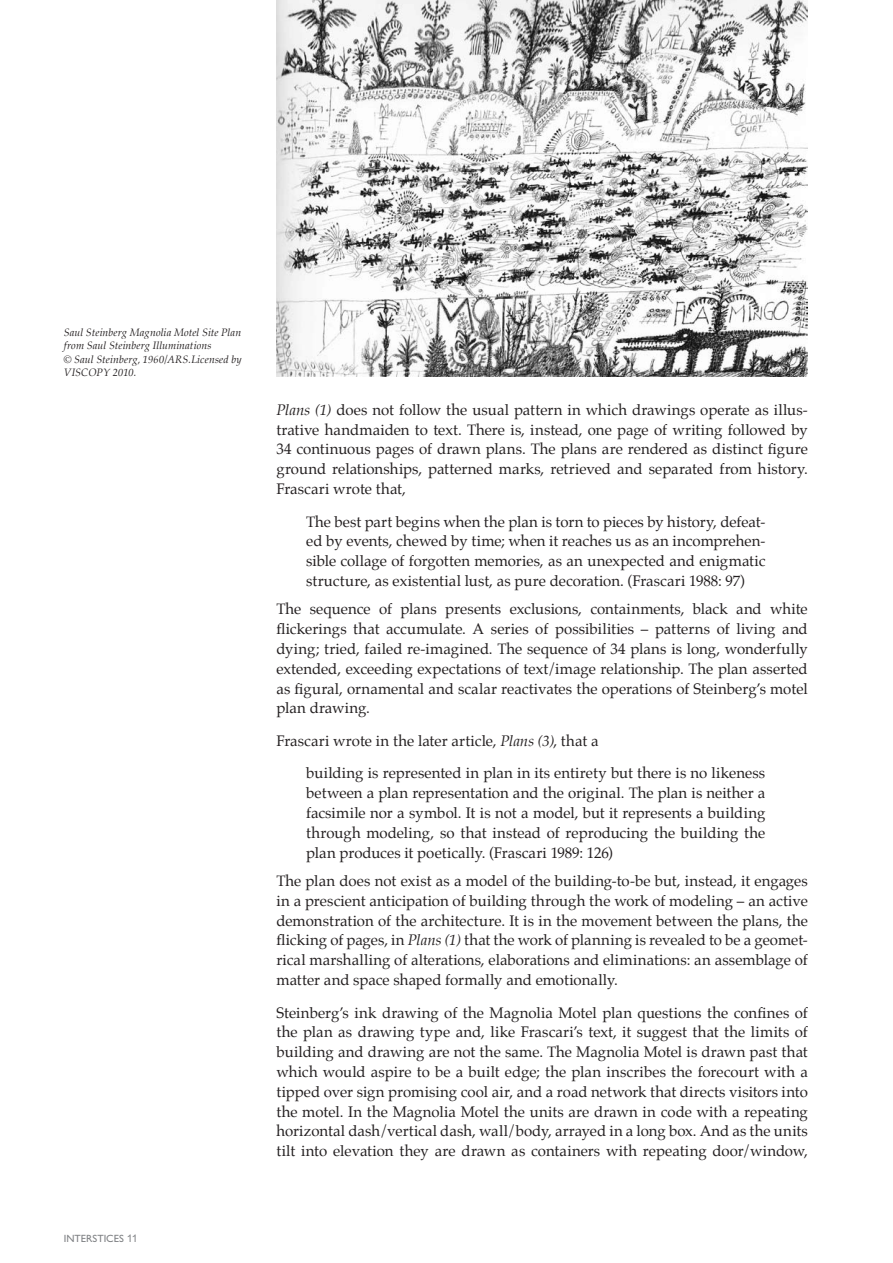
<style>
.page{position:relative;width:893px;height:1263px;background:#fff}
.page>*{position:absolute;margin:0;border:0;box-sizing:border-box;transform-origin:0 0}
.t1{font:15px/19.8px "Palatino";letter-spacing:.005em;color:#231f20;text-align:justify}
.t2{font:italic 10.5px/13.5px "Palatino";letter-spacing:.01em;color:#231f20}
.t3{font:10.5px "Gill Sans Std";color:#808285}
.s1{font-family:"Arial"}
.s2{font-style:italic}
</style>
<div class="page">
<img style="left:276px;top:0;width:532px;height:376px">
<p class="t2" style="left:64px;top:325px;width:179px">Saul Steinberg Magnolia Motel Site Plan from Saul Steinberg Illuminations<br>© Saul Steinberg, 1960/ARS.Licensed by<br>VISCOPY 2010.</p>
<p class="t3" style="left:64px;top:1232px;width:75px">INTERSTICES <span class="s1">11</span></p>
<p class="t1" style="left:276px;top:400px;width:533px"><span class="s2">Plans (1)</span> does not follow the usual pattern in which drawings operate as illus&shy;trative handmaiden to text. There is, instead, one page of writing followed by 34 continuous pages of drawn plans. The plans are rendered as distinct figure ground relationships, patterned marks, retrieved and separated from history.<br>Frascari wrote that,</p>
<p class="t1" style="left:306px;top:511px;width:461px">The best part begins when the plan is torn to pieces by history, defeat&shy;ed by events, chewed by time; when it reaches us as an incomprehen&shy;sible collage of forgotten memories, as an unexpected and enigmatic structure, as existential lust, as pure decoration. (Frascari 1988: 97)</p>
<p class="t1" style="left:276px;top:599px;width:533px">The sequence of plans presents exclusions, containments, black and white flickerings that accumulate. A series of possibilities – patterns of living and dying; tried, failed re-imagined. The sequence of 34 plans is long, wonderfully extended, exceeding expectations of text/image relationship. The plan asserted as figural, ornamental and scalar reactivates the operations of Steinberg’s motel plan drawing.</p>
<p class="t1" style="left:306px;top:724px;width:461px;line-height:32.5px;text-indent:-30px">Frascari wrote in the later article, <span class="s2">Plans (3)</span>, that a<br>building is represented in plan in its entirety but there is no likeness</p>
<p class="t1" style="left:306px;top:783px;width:461px">between a plan representation and the original. The plan is neither a facsimile nor a symbol. It is not a model, but it represents a building through modeling, so that instead of reproducing the building the plan produces it poetically. (Frascari 1989: 126)</p>
<p class="t1" style="left:276px;top:871px;width:533px">The plan does not exist as a model of the building-to-be but, instead, it engages in a prescient anticipation of building through the work of modeling – an active demonstration of the architecture. It is in the movement between the plans, the flicking of pages, in <span class="s2">Plans (1)</span> that the work of planning is revealed to be a geomet&shy;rical marshalling of alterations, elaborations and eliminations: an assemblage of matter and space shaped formally and emotionally.</p>
<p class="t1" style="left:276px;top:1002px;width:533px">Steinberg’s ink drawing of the Magnolia Motel plan questions the confines of the plan as drawing type and, like Frascari’s text, it suggest that the limits of building and drawing are not the same. The Magnolia Motel is drawn past that which would aspire to be a built edge; the plan inscribes the forecourt with a tipped over sign promising cool air, and a road network that directs visitors into the motel. In the Magnolia Motel the units are drawn in code with a repeating horizontal dash/vertical dash, wall/body, arrayed in a long box. And as the units tilt into elevation they are drawn as containers with repeating door/window,</p>
</div>
